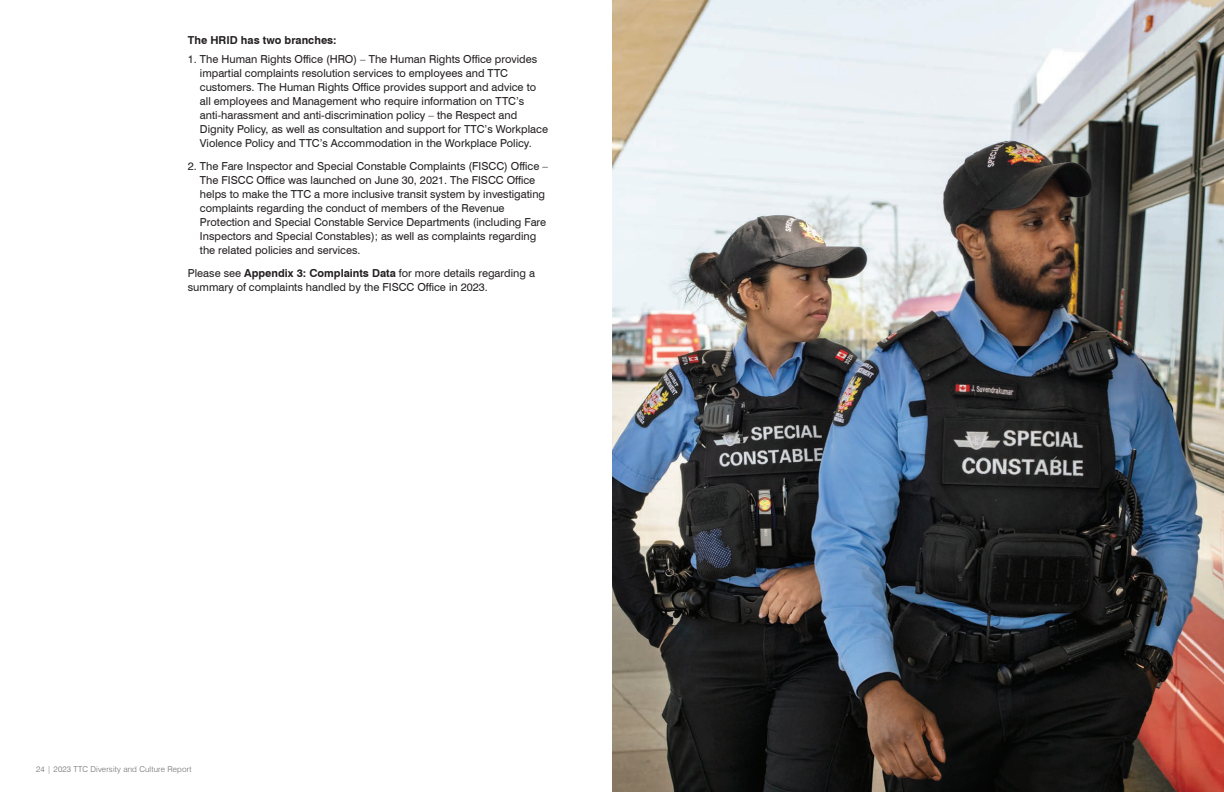
<style>
.page{position:relative;width:1224px;height:792px;background:#fff}
.page>*{position:absolute;margin:0;border:0;box-sizing:border-box;transform-origin:0 0}
.t1{font:11px/14px "Swiss 721 BT";color:#231f20}
.t2{font:700 11px "Swiss 721 BT";color:#231f20}
.t3{font:300 8px "Swiss 721 BT";letter-spacing:.015em;color:#6c6d70}
.s1{font-weight:700}
</style>
<div class="page">
<img style="left:612px;top:0;width:612px;height:792px">
<p class="t2" style="left:188px;top:33px;width:150px">The HRID has two branches:</p>
<p class="t1" style="left:200px;top:52px;width:350px;text-indent:-12px">1. The Human Rights Office (HRO) – The Human Rights Office provides impartial complaints resolution services to employees and TTC customers. The Human Rights Office provides support and advice to all employees and Management who require information on TTC’s anti-harassment and anti-discrimination policy – the Respect and Dignity Policy, as well as consultation and support for TTC’s Workplace Violence Policy and TTC’s Accommodation in the Workplace Policy.</p>
<p class="t1" style="left:200px;top:159px;width:349px;text-indent:-12px">2. The Fare Inspector and Special Constable Complaints (FISCC) Office – The FISCC Office was launched on June 30, 2021. The FISCC Office helps to make the TTC a more inclusive transit system by investigating complaints regarding the conduct of members of the Revenue Protection and Special Constable Service Departments (including Fare Inspectors and Special Constables); as well as complaints regarding the related policies and services.</p>
<p class="t1" style="left:188px;top:266px;width:349px">Please see <span class="s1">Appendix 3: Complaints Data</span> for more details regarding a summary of complaints handled by the FISCC Office in 2023.</p>
<p class="t3" style="left:36px;top:764px;width:157px">24 | 2023 TTC Diversity and Culture Report</p>
</div>
